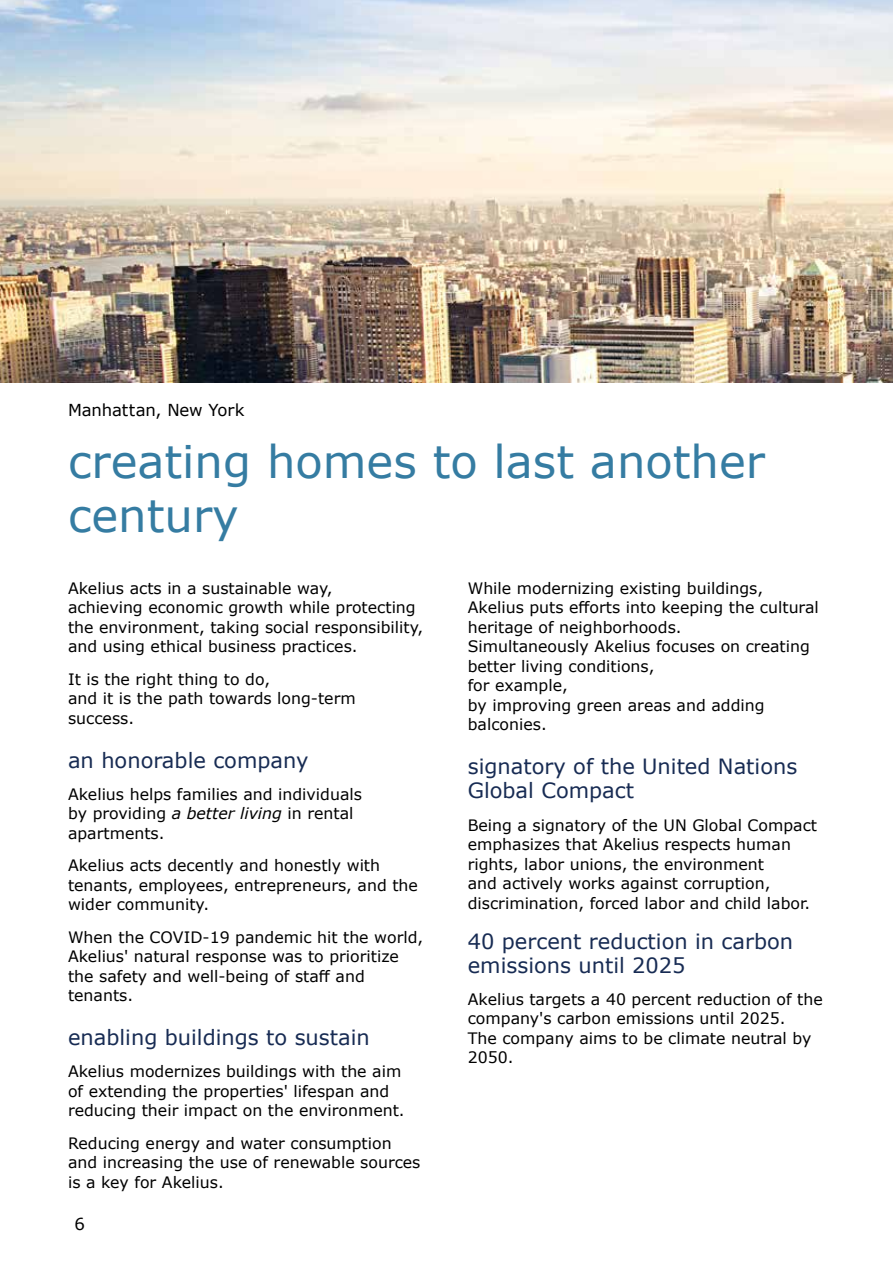
<style>
.page{position:relative;width:893px;height:1263px;background:#fff}
.page>*{position:absolute;margin:0;border:0;box-sizing:border-box;transform-origin:0 0}
.t1{font:45px/54px "Verdana";color:#357ca2}
.t2{font:21px/24px "Verdana";color:#172b53}
.t3{font:16.5px "Verdana";letter-spacing:-.01em;color:#000}
.t4{font:15.75px/19.5px "Verdana";color:#000}
.s1{font-style:italic}
</style>
<div class="page">
<img style="left:0;top:0;width:893px;height:383px">
<p class="t3" style="left:68px;top:399px;width:178px">Manhattan, New York</p>
<h1 class="t1" style="left:68px;top:434px;width:699px">creating homes to last another century</h1>
<p class="t4" style="left:68px;top:578px;width:357px">Akelius acts in a sustainable way,<br>achieving economic growth while protecting the environment, taking social responsibility, and using ethical business practices.</p>
<p class="t4" style="left:68px;top:669px;width:289px">It is the right thing to do,<br>and it is the path towards long-term success.</p>
<h2 class="t2" style="left:68px;top:748px;width:242px">an honorable company</h2>
<p class="t4" style="left:68px;top:784px;width:295px">Akelius helps families and individuals by providing <span class="s1">a better living</span> in rental apartments.</p>
<p class="t4" style="left:68px;top:855px;width:351px">Akelius acts decently and honestly with tenants, employees, entrepreneurs, and the wider community.</p>
<p class="t4" style="left:68px;top:927px;width:357px">When the COVID-19 pandemic hit the world, Akelius' natural response was to prioritize the safety and well-being of staff and tenants.</p>
<h2 class="t2" style="left:68px;top:1025px;width:303px">enabling buildings to sustain</h2>
<p class="t4" style="left:68px;top:1062px;width:338px">Akelius modernizes buildings with the aim of extending the properties' lifespan and reducing their impact on the environment.</p>
<p class="t4" style="left:68px;top:1133px;width:354px">Reducing energy and water consumption and increasing the use of renewable sources is a key for Akelius.</p>
<p class="t3" style="left:75px;top:1212px;width:12px">6</p>
<p class="t4" style="left:468px;top:578px;width:353px">While modernizing existing buildings,<br>Akelius puts efforts into keeping the cultural heritage of neighborhoods.<br>Simultaneously Akelius focuses on creating better living conditions,<br>for example,<br>by improving green areas and adding balconies.</p>
<h2 class="t2" style="left:468px;top:755px;width:331px">signatory of the United Nations<br>Global Compact</h2>
<p class="t4" style="left:468px;top:815px;width:351px">Being a signatory of the UN Global Compact emphasizes that Akelius respects human rights, labor unions, the environment<br>and actively works against corruption, discrimination, forced labor and child labor.</p>
<h2 class="t2" style="left:468px;top:929px;width:327px">40 percent reduction in carbon emissions until 2025</h2>
<p class="t4" style="left:468px;top:989px;width:356px">Akelius targets a 40 percent reduction of the company's carbon emissions until 2025.<br>The company aims to be climate neutral by<br>2050.</p>
</div>
